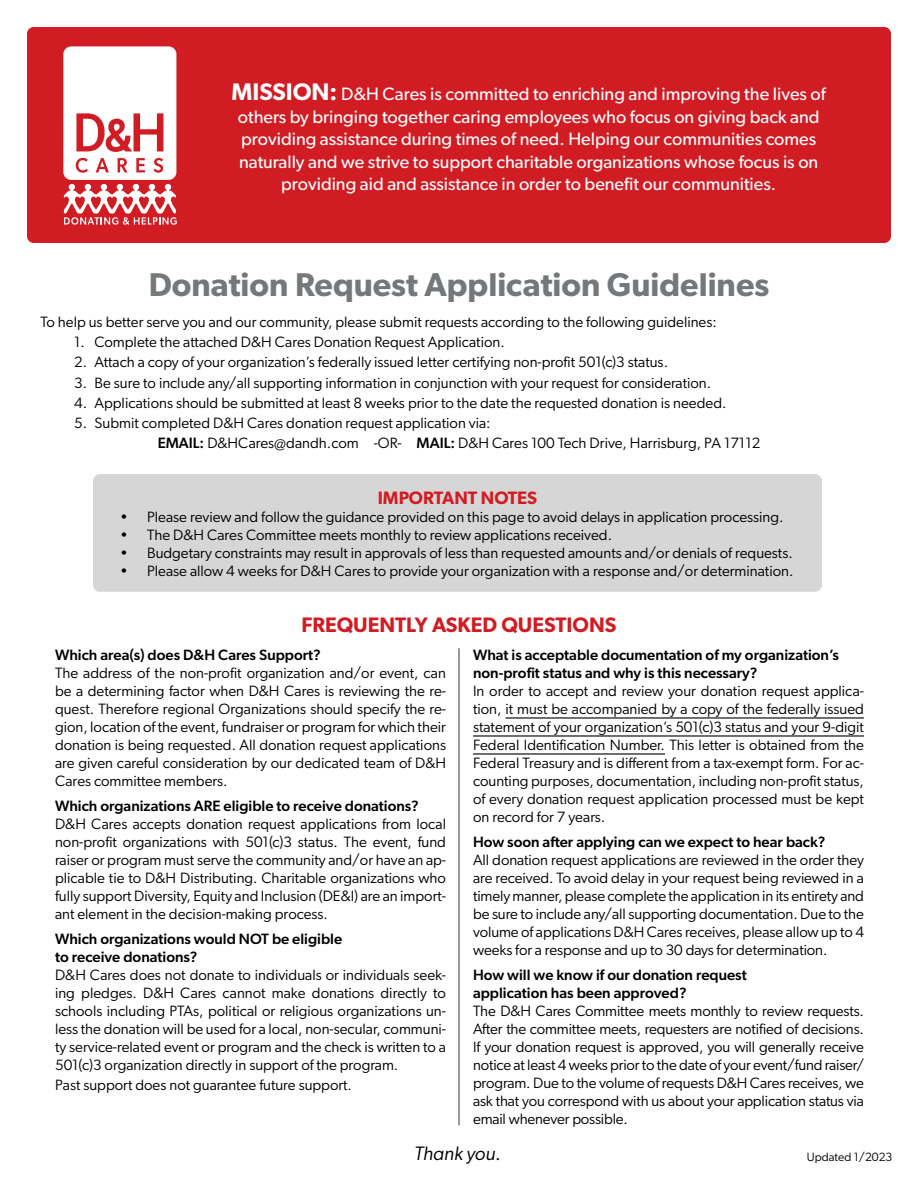
<style>
.page{position:relative;width:918px;height:1188px;background:#fff}
.page>*{position:absolute;margin:0;border:0;box-sizing:border-box;transform-origin:0 0}
.t1{font:600 33px "Gibson";color:#75787a}
.t2{font:600 21px "Gibson";color:#d11c24}
.t3{font:italic 19.5px "Gibson";color:#000}
.t4{font:18px/22.5px "Gibson";color:#fff;text-align:center}
.t5{font:600 18px "Gibson";color:#d11c24}
.t6{font:15px/18px "Gibson";color:#000;text-align:justify}
.t7{font:500 15px/18px "Gibson";color:#000}
.t8{font:12px "Gibson";color:#000}
.s1{font-weight:600;font-size:24px}
.s2{font-weight:500}
</style>
<div class="page">
<hr style="left:506px;top:717px;width:358px;height:2px;background:#000">
<hr style="left:473px;top:735px;width:391px;height:2px;background:#000">
<hr style="left:473px;top:753px;width:192px;height:2px;background:#000">
<div style="left:27px;top:27px;width:864px;height:216px;background:#d11c24;border-radius:7px"></div>
<svg style="left:63px;top:46px;width:114px;height:179px"></svg>
<div style="left:93px;top:474px;width:729px;height:118px;background:#d6d6d7;border-radius:7px"></div>
<hr style="left:458px;top:648px;width:2px;height:477px;background:#75787a">
<p class="t4" style="left:232px;top:82px;width:596px"><span class="s1">MISSION:</span> D&amp;H Cares is committed to enriching and improving the lives of others by bringing together caring employees who focus on giving back and providing assistance during times of need. Helping our communities comes naturally and we strive to support charitable organizations whose focus is on providing aid and assistance in order to benefit our communities.</p>
<h1 class="t1" style="left:149px;top:265px;width:622px">Donation Request Application Guidelines</h1>
<p class="t6" style="left:40px;top:313px;width:678px">To help us better serve you and our community, please submit requests according to the following guidelines:</p>
<p class="t6" style="left:74px;top:333px;width:432px">1. Complete the attached D&amp;H Cares Donation Request Application.</p>
<p class="t6" style="left:74px;top:353px;width:595px">2. Attach a copy of your organization’s federally issued letter certifying non-profit 501(c)3 status.</p>
<p class="t6" style="left:74px;top:373px;width:638px">3. Be sure to include any/all supporting information in conjunction with your request for consideration.</p>
<p class="t6" style="left:74px;top:393px;width:654px">4. Applications should be submitted at least 8 weeks prior to the date the requested donation is needed.</p>
<p class="t6" style="left:158px;top:413px;width:604px;line-height:20.1px;text-indent:-83px">5. Submit completed D&amp;H Cares donation request application via:<br><span class="s2">EMAIL:</span> D&amp;HCares@dandh.com -OR- <span class="s2">MAIL:</span> D&amp;H Cares 100 Tech Drive, Harrisburg, PA 17112</p>
<p class="t5" style="left:378px;top:487px;width:161px">IMPORTANT NOTES</p>
<p class="t6" style="left:120px;top:508px;width:665px">• Please review and follow the guidance provided on this page to avoid delays in application processing.</p>
<p class="t6" style="left:120px;top:526px;width:494px">• The D&amp;H Cares Committee meets monthly to review applications received.</p>
<p class="t6" style="left:120px;top:544px;width:674px">• Budgetary constraints may result in approvals of less than requested amounts and/or denials of requests.</p>
<p class="t6" style="left:120px;top:562px;width:675px">• Please allow 4 weeks for D&amp;H Cares to provide your organization with a response and/or determination.</p>
<h2 class="t2" style="left:301px;top:612px;width:317px">FREQUENTLY ASKED QUESTIONS</h2>
<p class="t7" style="left:55px;top:646px;width:267px">Which area(s) does D&amp;H Cares Support?</p>
<p class="t6" style="left:55px;top:664px;width:393px">The address of the non-profit organization and/or event, can be a determining factor when D&amp;H Cares is reviewing the re&shy;quest. Therefore regional Organizations should specify the re&shy;gion, location of the event, fundraiser or program for which their donation is being requested. All donation request applications are given careful consideration by our dedicated team of D&amp;H Cares committee members.</p>
<p class="t7" style="left:55px;top:797px;width:365px">Which organizations ARE eligible to receive donations?</p>
<p class="t6" style="left:55px;top:815px;width:393px">D&amp;H Cares accepts donation request applications from local non-profit organizations with 501(c)3 status. The event, fund raiser or program must serve the community and/or have an ap&shy;plicable tie to D&amp;H Distributing. Charitable organizations who fully support Diversity, Equity and Inclusion (DE&amp;I) are an import&shy;ant element in the decision-making process.</p>
<p class="t7" style="left:55px;top:929px;width:289px">Which organizations would NOT be eligible to receive donations?</p>
<p class="t6" style="left:55px;top:965px;width:393px">D&amp;H Cares does not donate to individuals or individuals seek&shy;ing pledges. D&amp;H Cares cannot make donations directly to schools including PTAs, political or religious organizations un&shy;less the donation will be used for a local, non-secular, communi&shy;ty service-related event or program and the check is written to a 501(c)3 organization directly in support of the program.</p>
<p class="t6" style="left:55px;top:1076px;width:298px">Past support does not guarantee future support.</p>
<p class="t7" style="left:473px;top:646px;width:368px">What is acceptable documentation of my organization’s non-profit status and why is this necessary?</p>
<p class="t6" style="left:473px;top:682px;width:393px">In order to accept and review your donation request applica&shy;tion, it must be accompanied by a copy of the federally issued statement of your organization’s 501(c)3 status and your 9-digit Federal Identification Number. This letter is obtained from the Federal Treasury and is different from a tax-exempt form. For ac&shy;counting purposes, documentation, including non-profit status, of every donation request application processed must be kept on record for 7 years.</p>
<p class="t7" style="left:473px;top:833px;width:354px">How soon after applying can we expect to hear back?</p>
<p class="t6" style="left:473px;top:851px;width:392px">All donation request applications are reviewed in the order they are received. To avoid delay in your request being reviewed in a timely manner, please complete the application in its entirety and be sure to include any/all supporting documentation. Due to the volume of applications D&amp;H Cares receives, please allow up to 4 weeks for a response and up to 30 days for determination.</p>
<p class="t7" style="left:473px;top:965px;width:275px">How will we know if our donation request application has been approved?</p>
<p class="t6" style="left:473px;top:1001px;width:392px">The D&amp;H Cares Committee meets monthly to review requests.<br>After the committee meets, requesters are notified of decisions.<br>If your donation request is approved, you will generally receive notice at least 4 weeks prior to the date of your event/fund raiser/ program. Due to the volume of requests D&amp;H Cares receives, we ask that you correspond with us about your application status via email whenever possible.</p>
<p class="t8" style="left:807px;top:1149px;width:87px">Updated 1/2023</p>
<h3 class="t3" style="left:414px;top:1142px;width:88px">Thank you.</h3>
</div>
